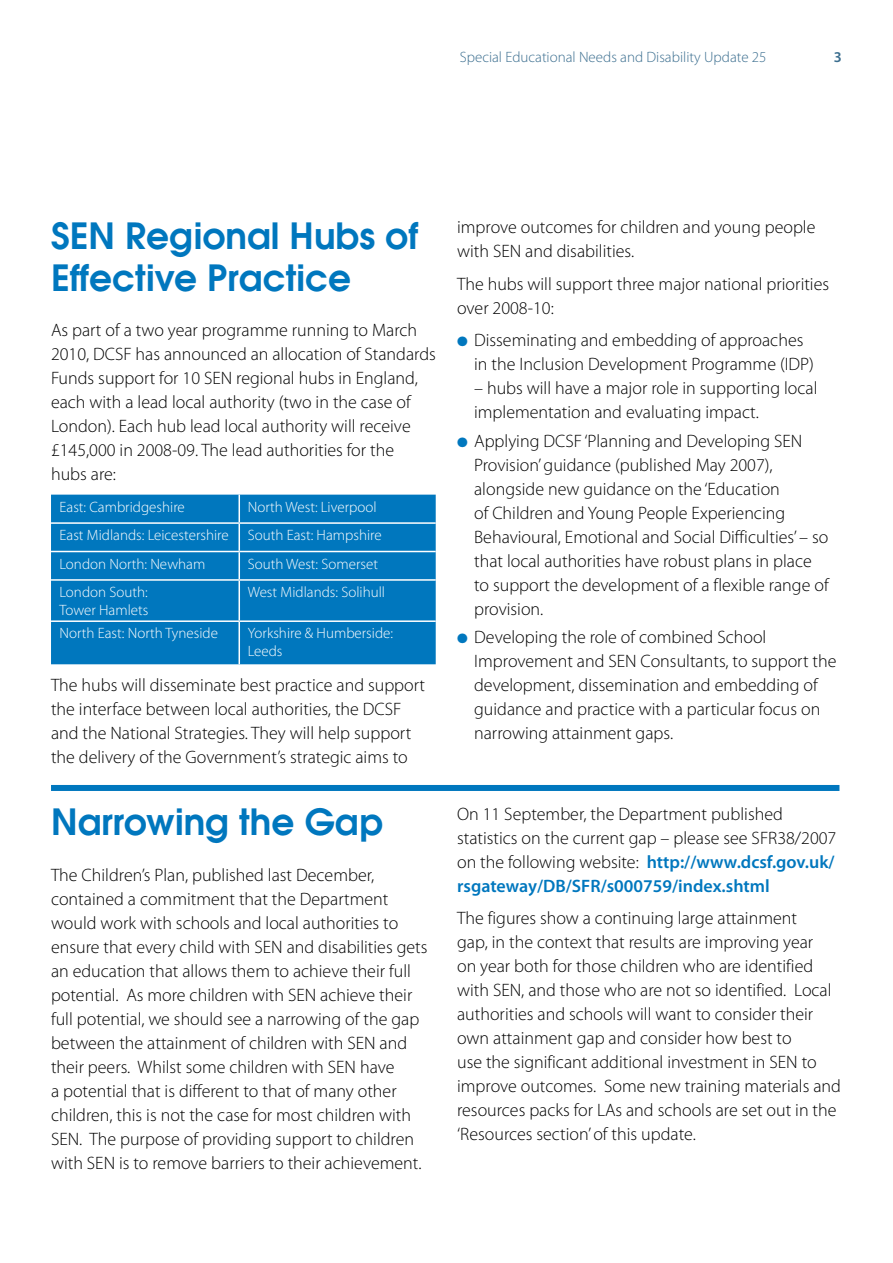
<style>
.page{position:relative;width:893px;height:1263px;background:#fff}
.page>*{position:absolute;margin:0;border:0;box-sizing:border-box;transform-origin:0 0}
.t1{font:600 36px/42px "Avant Garde";color:#0077be}
.t2{font:300 18px/24px "Myriad Pro";color:#000}
.t3{font:300 15px/18px "Myriad Pro";color:#fff}
.t4{font:300 15px "Myriad Pro";color:#3b6e8f}
.t5{font:600 15px "Myriad Pro";color:#3b6e8f}
.s1{color:#0077be}
.s2{font-weight:600;color:#0077be}
</style>
<div class="page">
<div style="left:51px;top:495px;width:385px;height:169px;background:#0077be"></div>
<hr style="left:51px;top:522px;width:188px;height:2px;background:#fff">
<hr style="left:239px;top:522px;width:197px;height:2px;background:#fff">
<hr style="left:51px;top:551px;width:188px;height:1px;background:#fff">
<hr style="left:239px;top:551px;width:197px;height:1px;background:#fff">
<svg style="left:239px;top:495px;width:1px;height:84px"></svg>
<hr style="left:51px;top:579px;width:188px;height:2px;background:#fff">
<hr style="left:239px;top:579px;width:197px;height:2px;background:#fff">
<hr style="left:239px;top:581px;width:1px;height:39px;background:#fff">
<hr style="left:51px;top:620px;width:188px;height:2px;background:#fff">
<hr style="left:239px;top:620px;width:197px;height:2px;background:#fff">
<hr style="left:239px;top:622px;width:1px;height:42px;background:#fff">
<div style="left:51px;top:785px;width:788px;height:6px;background:#0077be"></div>
<p class="t4" style="left:460px;top:48px;width:308px">Special Educational Needs and Disability Update 25</p>
<p class="t5" style="left:834px;top:48px;width:10px">3</p>
<h1 class="t1" style="left:51px;top:214px;width:369px">SEN Regional Hubs of<br>Effective Practice</h1>
<p class="t2" style="left:51px;top:318px;width:386px">As part of a two year programme running to March 2010, DCSF has announced an allocation of Standards Funds support for 10 SEN regional hubs in England, each with a lead local authority (two in the case of London). Each hub lead local authority will receive £145,000 in 2008-09. The lead authorities for the<br>hubs are:</p>
<p class="t3" style="left:60px;top:498px;width:127px">East: Cambridgeshire</p>
<p class="t3" style="left:248px;top:498px;width:130px">North West: Liverpool</p>
<p class="t3" style="left:60px;top:526px;width:171px">East Midlands: Leicestershire</p>
<p class="t3" style="left:248px;top:526px;width:135px">South East: Hampshire</p>
<p class="t3" style="left:60px;top:555px;width:147px">London North: Newham</p>
<p class="t3" style="left:248px;top:555px;width:132px">South West: Somerset</p>
<p class="t3" style="left:60px;top:583px;width:90px">London South:<br>Tower Hamlets</p>
<p class="t3" style="left:248px;top:583px;width:139px">West Midlands: Solihull</p>
<p class="t3" style="left:60px;top:624px;width:160px">North East: North Tyneside</p>
<p class="t3" style="left:248px;top:624px;width:147px">Yorkshire &amp; Humberside:<br>Leeds</p>
<p class="t2" style="left:51px;top:673px;width:376px">The hubs will disseminate best practice and support the interface between local authorities, the DCSF and the National Strategies. They will help support the delivery of the Government’s strategic aims to</p>
<h1 class="t1" style="left:51px;top:800px;width:334px">Narrowing the Gap</h1>
<p class="t2" style="left:51px;top:862px;width:378px">The Children’s Plan, published last December, contained a commitment that the Department would work with schools and local authorities to ensure that every child with SEN and disabilities gets an education that allows them to achieve their full potential. As more children with SEN achieve their full potential, we should see a narrowing of the gap between the attainment of children with SEN and their peers. Whilst some children with SEN have<br>a potential that is different to that of many other children, this is not the case for most children with SEN. The purpose of providing support to children with SEN is to remove barriers to their achievement.</p>
<p class="t2" style="left:457px;top:215px;width:360px">improve outcomes for children and young people with SEN and disabilities.</p>
<p class="t2" style="left:457px;top:272px;width:374px">The hubs will support three major national priorities over 2008-10:</p>
<p class="t2" style="left:474px;top:328px;width:341px;text-indent:-17px"><span class="s1">●</span> Disseminating and embedding of approaches in the Inclusion Development Programme (IDP)</p>
<p class="t2" style="left:474px;top:376px;width:345px">– hubs will have a major role in supporting local implementation and evaluating impact.</p>
<p class="t2" style="left:474px;top:428px;width:356px;text-indent:-17px"><span class="s1">●</span> Applying DCSF ‘Planning and Developing SEN Provision’ guidance (published May 2007), alongside new guidance on the ‘Education<br>of Children and Young People Experiencing Behavioural, Emotional and Social Difficulties’ – so that local authorities have robust plans in place to support the development of a flexible range of provision.</p>
<p class="t2" style="left:474px;top:625px;width:364px;text-indent:-17px"><span class="s1">●</span> Developing the role of combined School Improvement and SEN Consultants, to support the development, dissemination and embedding of guidance and practice with a particular focus on narrowing attainment gaps.</p>
<p class="t2" style="left:457px;top:802px;width:381px">On 11 September, the Department published statistics on the current gap – please see SFR38/2007 on the following website: <span class="s2">http://www.dcsf.gov.uk/ rsgateway/DB/SFR/s000759/index.shtml</span></p>
<p class="t2" style="left:457px;top:906px;width:385px">The figures show a continuing large attainment<br>gap, in the context that results are improving year<br>on year both for those children who are identified with SEN, and those who are not so identified. Local authorities and schools will want to consider their own attainment gap and consider how best to<br>use the significant additional investment in SEN to improve outcomes. Some new training materials and resources packs for LAs and schools are set out in the ‘Resources section’ of this update.</p>
</div>
